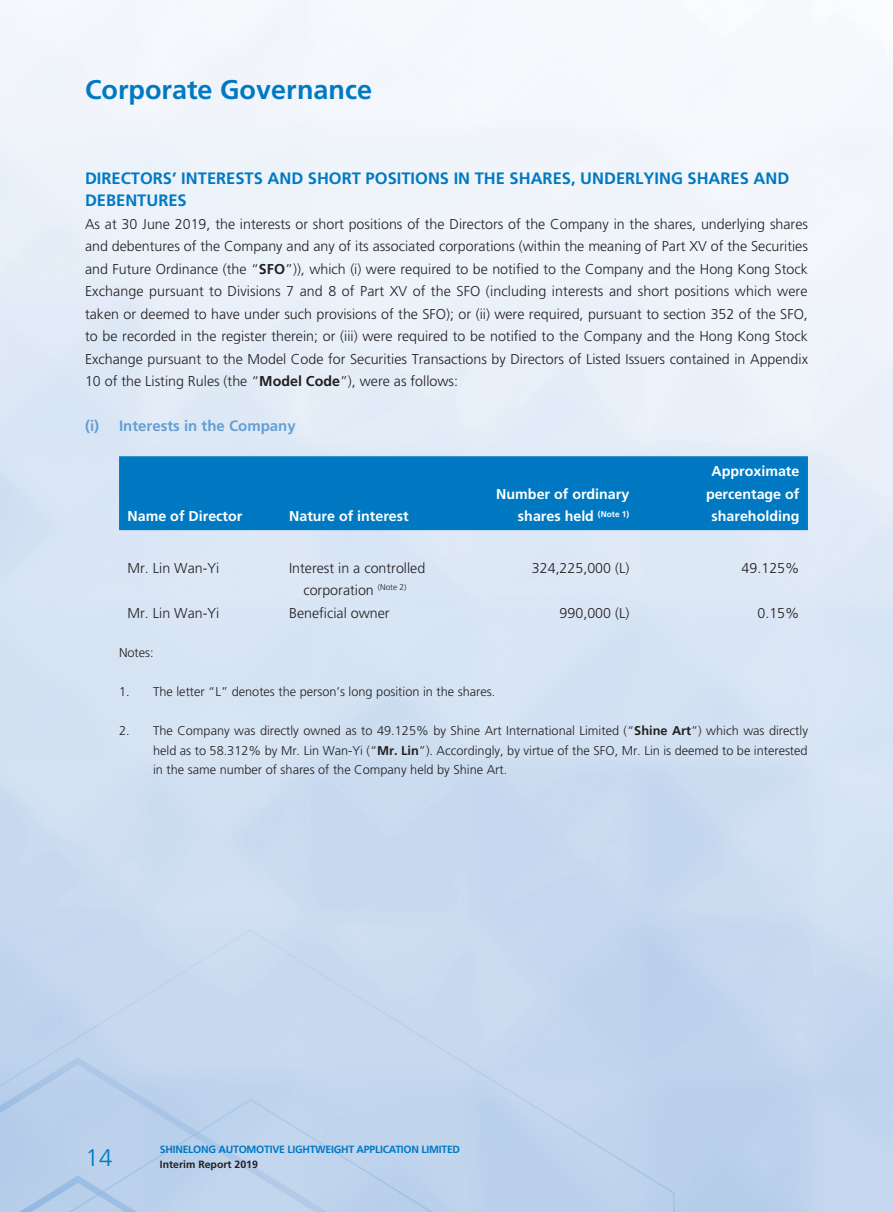
<style>
.page{position:relative;width:893px;height:1212px;background:#fff}
.page>*{position:absolute;margin:0;border:0;box-sizing:border-box;transform-origin:0 0}
.t1{font:700 27px "Frutiger LT Std";color:#0079c2}
.t2{font:300 24px "Frutiger LT Std";color:#0079c2}
.t3{font:700 16.5px "Frutiger LT Std";color:#0079c2}
.t4{font:700 15px "Frutiger LT Std";color:#629fd5}
.t5{font:300 14.25px/22.5px "Frutiger LT Std";color:#231f20;text-align:justify}
.t6{font:700 14.25px/22.5px "Frutiger LT Std";color:#fff;text-align:right}
.t7{font:300 12.75px/19.5px "Frutiger LT Std";color:#231f20;text-align:justify}
.t8{font:700 10.5px "Frutiger LT Std";letter-spacing:-.025em;color:#0079c2}
.t9{font:700 10.5px "Frutiger LT Std";color:#231f20}
.s1{font-weight:700}
</style>
<div class="page">
<div style="left:119px;top:456px;width:689px;height:74px;background:#0079c2"></div>
<h1 class="t1" style="left:85px;top:74px;width:289px">Corporate Governance</h1>
<p class="t3" style="left:85px;top:168px;width:23px">Directors</p>
<p class="t3" style="left:172px;top:168px;width:25px">’ Interests</p>
<p class="t3" style="left:268px;top:168px;width:13px">and</p>
<p class="t3" style="left:308px;top:168px;width:21px">Short</p>
<p class="t3" style="left:366px;top:168px;width:20px">Positions</p>
<p class="t3" style="left:454px;top:168px;width:32px">in the</p>
<p class="t3" style="left:510px;top:168px;width:21px">Shares</p>
<p class="t3" style="left:571px;top:168px;width:33px">, Underl</p>
<p class="t3" style="left:643px;top:168px;width:21px">ying</p>
<p class="t3" style="left:687px;top:168px;width:21px">Shares</p>
<p class="t3" style="left:753px;top:168px;width:13px">and</p>
<p class="t3" style="left:85px;top:191px;width:23px">Debentures</p>
<p class="t5" style="left:85px;top:213px;width:724px">As at 30 June 2019, the interests or short positions of the Directors of the Company in the shares, underlying shares and debentures of the Company and any of its associated corporations (within the meaning of Part XV of the Securities and Future Ordinance (the “<span class="s1">SFO</span>”)), which (i) were required to be notified to the Company and the Hong Kong Stock Exchange pursuant to Divisions 7 and 8 of Part XV of the SFO (including interests and short positions which were taken or deemed to have under such provisions of the SFO); or (ii) were required, pursuant to section 352 of the SFO, to be recorded in the register therein; or (iii) were required to be notified to the Company and the Hong Kong Stock Exchange pursuant to the Model Code for Securities Transactions by Directors of Listed Issuers contained in Appendix 10 of the Listing Rules (the “<span class="s1">Model Code</span>”), were as follows:</p>
<p class="t4" style="left:85px;top:417px;width:212px">(i) Interests in the Company</p>
<p class="t6" style="left:128px;top:505px;width:116px">Name of Director</p>
<p class="t6" style="left:289px;top:505px;width:121px">Nature of interest</p>
<p class="t6" style="left:496px;top:483px;width:135px">Number of ordinary shares held <sup>(Note</sup> <sup>1)</sup></p>
<p class="t6" style="left:706px;top:460px;width:95px;text-align:center">Approximate percentage of shareholding</p>
<p class="t5" style="left:128px;top:557px;width:93px">Mr. Lin Wan-Yi</p>
<p class="t5" style="left:289px;top:557px;width:138px;text-align:center">Interest in a controlled corporation <sup>(Note</sup> <sup>2)</sup></p>
<p class="t5" style="left:532px;top:557px;width:99px">324,225,000 (L)</p>
<p class="t5" style="left:742px;top:557px;width:59px">49.125%</p>
<p class="t5" style="left:128px;top:602px;width:93px">Mr. Lin Wan-Yi</p>
<p class="t5" style="left:289px;top:602px;width:102px">Beneficial owner</p>
<p class="t5" style="left:560px;top:602px;width:71px">990,000 (L)</p>
<p class="t5" style="left:757px;top:602px;width:43px">0.15%</p>
<p class="t7" style="left:119px;top:643px;width:36px">Notes:</p>
<p class="t7" style="left:119px;top:682px;width:378px">1. The letter “L” denotes the person’s long position in the shares.</p>
<p class="t7" style="left:153px;top:721px;width:656px;text-indent:-34px">2. The Company was directly owned as to 49.125% by Shine Art International Limited (“<span class="s1">Shine Art</span>”) which was directly held as to 58.312% by Mr. Lin Wan-Yi (“<span class="s1">Mr. Lin</span>”). Accordingly, by virtue of the SFO, Mr. Lin is deemed to be interested in the same number of shares of the Company held by Shine Art.</p>
<p class="t8" style="left:160px;top:1142px;width:302px">SHINELONG AUTOMOTIVE LIGHTWEIGHT APPLICATION LIMITED</p>
<h2 class="t2" style="left:86px;top:1144px;width:28px">14</h2>
<p class="t9" style="left:160px;top:1158px;width:100px">Interim Report 2019</p>
</div>
